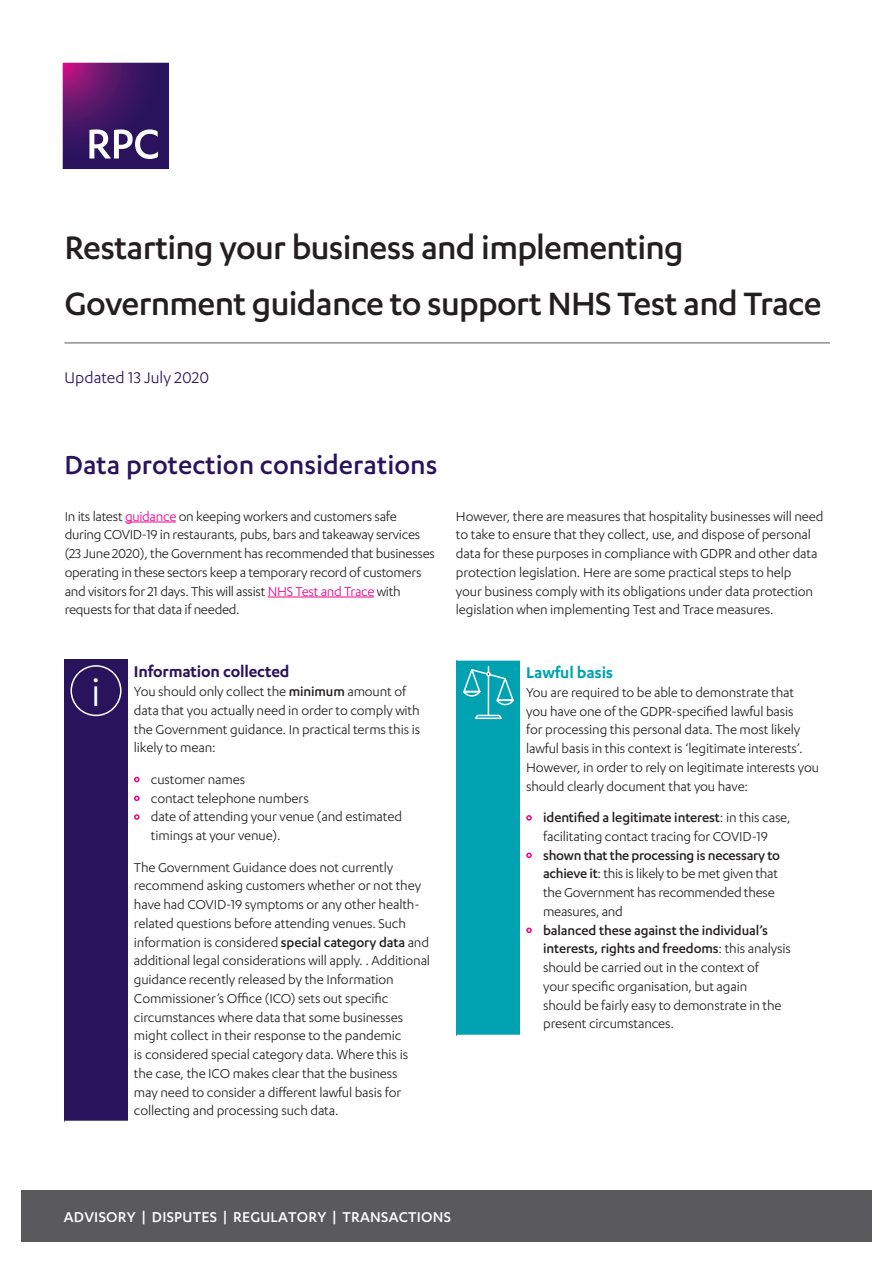
<style>
.page{position:relative;width:893px;height:1263px;background:#fff}
.page>*{position:absolute;margin:0;border:0;box-sizing:border-box;transform-origin:0 0}
.Body{font:45px "Karbon";color:#fff}
.Main_cover_title__on{font:500 37.5px/55.5px "Karbon";letter-spacing:-.02em;color:#231f20}
.Sub-title__20pt{font:500 30px "Karbon";color:#29135d}
.Body_header_1{font:600 18px "Karbon";letter-spacing:-.01em;color:#29135d}
.Date_style_-_front_c{font:18px "Karbon";color:#29135d}
.Body_header_1-2{font:600 18px "Karbon";letter-spacing:-.01em;color:#00a2b1}
.t1{font:500 16.5px "Karbon";letter-spacing:.015em;color:#fff}
.Body-2{font:15px/18.8px "Karbon";letter-spacing:-.01em;color:#231f20}
.s1{color:#ed028c}
.s2{font-weight:500}
.s3{font-weight:700;font-size:16.5px;color:#ed028c}
</style>
<div class="page">
<div style="left:21px;top:1191px;width:851px;height:51px;background:#5a5a5d"></div>
<hr style="left:64px;top:342px;width:766px;height:1px;background:#5a5a5d">
<div style="left:64px;top:659px;width:64px;height:462px;background:#29135d"></div>
<div style="left:70px;top:665px;width:52px;height:51px;border:2px solid #fff;border-radius:50%"></div>
<div style="left:457px;top:660px;width:63px;height:375px;background:#00a2b1"></div>
<hr style="left:457px;top:659px;width:63px;height:2px;background:#fff">
<svg style="left:463px;top:666px;width:51px;height:54px"></svg>
<hr style="left:125px;top:522px;width:51px;height:1px;background:#ed028c">
<hr style="left:268px;top:597px;width:106px;height:1px;background:#ed028c">
<svg style="left:62px;top:62px;width:107px;height:107px;background:#542a72"></svg>
<p class="Main_cover_title__on" style="left:64px;top:219px;width:759px">Restarting your business and implementing<br>Government guidance to support NHS Test and Trace</p>
<p class="Date_style_-_front_c" style="left:64px;top:368px;width:146px">Updated 13 July 2020</p>
<p class="Sub-title__20pt" style="left:64px;top:448px;width:374px">Data protection considerations</p>
<p class="Body-2" style="left:65px;top:506px;width:372px">In its latest <span class="s1">guidance</span> on keeping workers and customers safe during COVID-19 in restaurants, pubs, bars and takeaway services (23 June 2020), the Government has recommended that businesses operating in these sectors keep a temporary record of customers and visitors for 21 days. This will assist <span class="s1">NHS Test and Trace</span> with requests for that data if needed.</p>
<p class="Body-2" style="left:456px;top:506px;width:369px">However, there are measures that hospitality businesses will need to take to ensure that they collect, use, and dispose of personal data for these purposes in compliance with GDPR and other data protection legislation. Here are some practical steps to help<br>your business comply with its obligations under data protection legislation when implementing Test and Trace measures.</p>
<p class="Body" style="left:91px;top:668px;width:11px">i</p>
<p class="Body_header_1" style="left:134px;top:662px;width:157px">Information collected</p>
<p class="Body-2" style="left:134px;top:682px;width:288px">You should only collect the <span class="s2">minimum</span> amount of data that you actually need in order to comply with the Government guidance. In practical terms this is likely to mean:</p>
<p class="Body-2" style="left:134px;top:769px;width:113px"><span class="s3">•</span> customer names</p>
<p class="Body-2" style="left:134px;top:788px;width:176px"><span class="s3">•</span> contact telephone numbers</p>
<p class="Body-2" style="left:151px;top:807px;width:253px;text-indent:-17px"><span class="s3">•</span> date of attending your venue (and estimated timings at your venue).</p>
<p class="Body-2" style="left:134px;top:857px;width:298px">The Government Guidance does not currently recommend asking customers whether or not they have had COVID-19 symptoms or any other health&shy;related questions before attending venues. Such information is considered <span class="s2">special category data</span> and additional legal considerations will apply. . Additional guidance recently released by the Information Commissioner’s Office (ICO) sets out specific circumstances where data that some businesses might collect in their response to the pandemic<br>is considered special category data. Where this is the case, the ICO makes clear that the business<br>may need to consider a different lawful basis for collecting and processing such data.</p>
<p class="t1" style="left:64px;top:1208px;width:389px">ADVISORY | DISPUTES | REGULATORY | TRANSACTIONS</p>
<p class="Body_header_1-2" style="left:526px;top:662px;width:89px">Lawful basis</p>
<p class="Body-2" style="left:526px;top:682px;width:294px">You are required to be able to demonstrate that you have one of the GDPR-specified lawful basis<br>for processing this personal data. The most likely lawful basis in this context is ‘legitimate interests’.<br>However, in order to rely on legitimate interests you should clearly document that you have:</p>
<p class="Body-2" style="left:526px;top:808px;width:266px;text-align:center"><span class="s3">•</span> <span class="s2">identified a legitimate interest</span>: in this case, facilitating contact tracing for COVID-19</p>
<p class="Body-2" style="left:543px;top:845px;width:238px;text-indent:-17px"><span class="s3">•</span> <span class="s2">shown that the processing is necessary to achieve it</span>: this is likely to be met given that the Government has recommended these measures, and</p>
<p class="Body-2" style="left:543px;top:920px;width:249px;text-indent:-17px"><span class="s3">•</span> <span class="s2">balanced these against the individual’s interests, rights and freedoms</span>: this analysis should be carried out in the context of<br>your specific organisation, but again<br>should be fairly easy to demonstrate in the present circumstances.</p>
</div>
